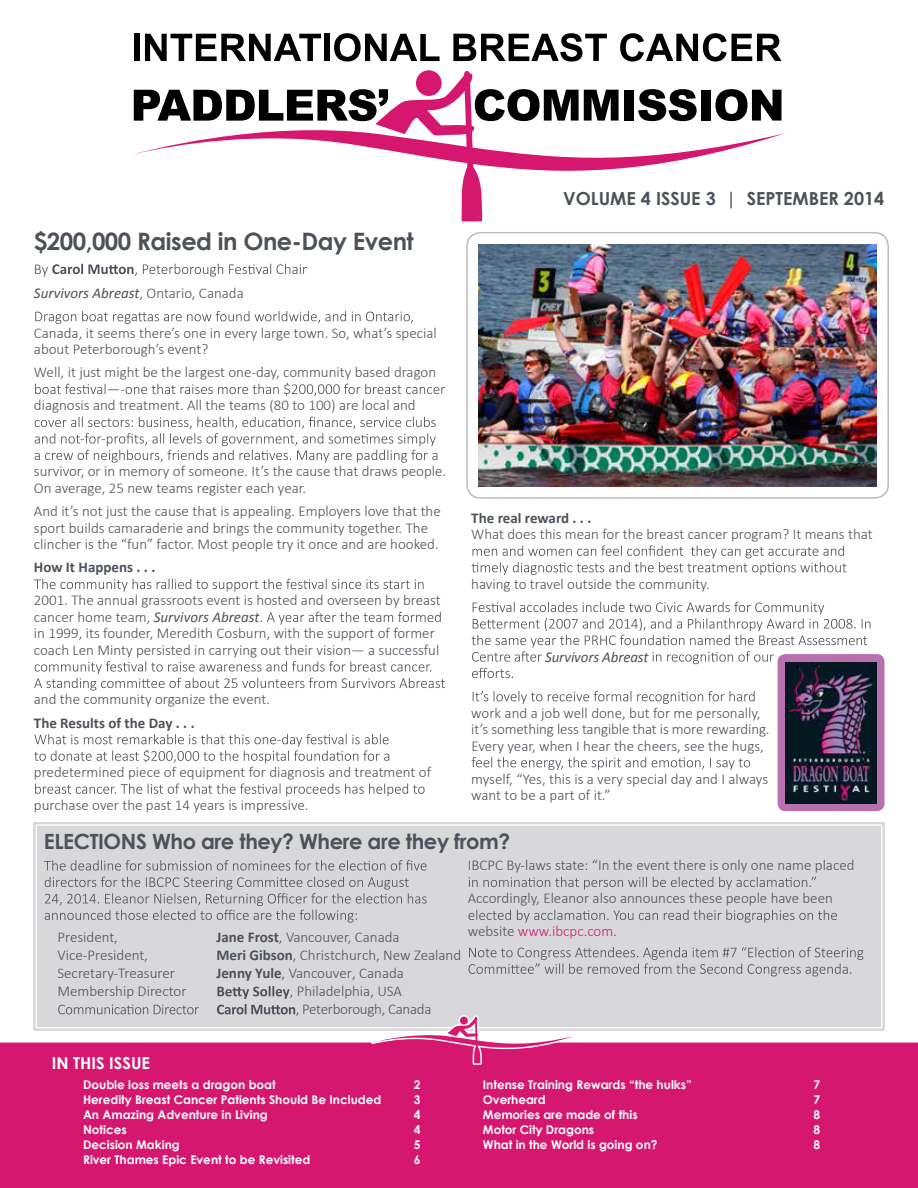
<style>
.page{position:relative;width:918px;height:1188px;background:#fff}
.page>*{position:absolute;margin:0;border:0;box-sizing:border-box;transform-origin:0 0}
.t1{font:700 24px "Century Gothic";letter-spacing:-.02em;color:#4d525a}
.t2{font:700 21px "Century Gothic";letter-spacing:-.02em;color:#4d525a}
.t3{font:700 18px "Century Gothic";color:#4d525a}
.t4{font:700 16.5px "Century Gothic";color:#fff}
.t5{font:300 15px/16.5px "Calibri";color:#4d525a}
.t6{font:700 15px "Calibri";color:#4d525a}
.t7{font:300 15px/18px "Calibri";letter-spacing:-.02em;color:#4d525a}
.t8{font:300 15px "Calibri";color:#d8176f}
.t9{font:italic 15px "Calibri";letter-spacing:-.01em;color:#4d525a}
.t10{font:700 12px "Century Gothic";color:#fff}
.s1{font-weight:400;font-style:italic}
.s2{color:#4d525a}
.s3{font-weight:700}
</style>
<div class="page">
<div style="left:33px;top:822px;width:852px;height:209px;background:#d8d8db"></div>
<div style="left:36px;top:824px;width:846px;height:204px;border:1px solid #fff"></div>
<div style="left:466px;top:232px;width:423px;height:267px;border:2px solid #babcc0;border-radius:14px"></div>
<svg style="left:133px;top:71px;width:652px;height:150px"></svg>
<div style="left:416px;top:70px;width:26px;height:26px;background:#d5176f;border-radius:50%"></div>
<div style="left:134px;top:34px;width:6px;height:27px;background:#000"></div>
<svg style="left:145px;top:34px;width:176px;height:27px"></svg>
<div style="left:324px;top:34px;width:6px;height:27px;background:#000"></div>
<svg style="left:334px;top:33px;width:106px;height:29px"></svg>
<svg style="left:453px;top:33px;width:154px;height:29px"></svg>
<svg style="left:620px;top:33px;width:162px;height:29px"></svg>
<svg style="left:134px;top:89px;width:254px;height:32px"></svg>
<svg style="left:475px;top:89px;width:144px;height:32px"></svg>
<div style="left:624px;top:90px;width:10px;height:31px;background:#000"></div>
<svg style="left:638px;top:89px;width:59px;height:32px"></svg>
<div style="left:701px;top:90px;width:10px;height:31px;background:#000"></div>
<svg style="left:715px;top:89px;width:66px;height:32px"></svg>
<svg style="left:52px;top:264px;width:255px;height:13px"></svg>
<svg style="left:35px;top:311px;width:378px;height:13px"></svg>
<svg style="left:35px;top:383px;width:410px;height:13px"></svg>
<svg style="left:35px;top:417px;width:402px;height:46px"></svg>
<svg style="left:34px;top:579px;width:390px;height:13px"></svg>
<svg style="left:261px;top:612px;width:180px;height:13px"></svg>
<svg style="left:34px;top:661px;width:411px;height:30px"></svg>
<svg style="left:34px;top:734px;width:355px;height:29px"></svg>
<svg style="left:35px;top:783px;width:390px;height:13px"></svg>
<svg style="left:44px;top:860px;width:383px;height:11px;background:#bebfc3"></svg>
<svg style="left:45px;top:877px;width:382px;height:46px;background:#c6c7cb"></svg>
<svg style="left:58px;top:1005px;width:141px;height:9px"></svg>
<svg style="left:217px;top:986px;width:78px;height:28px;background:#afb1b5"></svg>
<svg style="left:472px;top:546px;width:374px;height:29px"></svg>
<svg style="left:472px;top:602px;width:399px;height:76px"></svg>
<svg style="left:473px;top:691px;width:282px;height:13px"></svg>
<svg style="left:472px;top:757px;width:278px;height:13px"></svg>
<div style="left:778px;top:654px;width:106px;height:157px;background:#b870af;border-radius:8px"></div>
<img style="left:785px;top:662px;width:92px;height:141px">
<img style="left:479px;top:244px;width:397px;height:243px">
<div style="left:0;top:1042px;width:918px;height:146px;background:#d5176f"></div>
<svg style="left:371px;top:1015px;width:205px;height:50px"></svg>
<div style="left:460px;top:1017px;width:8px;height:8px;background:#d8176f;border-radius:50%"></div>
<svg style="left:469px;top:877px;width:347px;height:13px;background:#c2c3c7"></svg>
<svg style="left:468px;top:910px;width:369px;height:13px;background:#c2c2c6"></svg>
<svg style="left:469px;top:947px;width:394px;height:29px;background:#c3c4c8"></svg>
<h1 class="t1" style="left:34px;top:223px;width:381px">$200,000 Raised in One-Day Event</h1>
<p class="t5" style="left:34px;top:257px;width:211px;line-height:24px">By<br><span class="s1">Survivors Abreast</span>, Ontario, Canada</p>
<p class="t5" style="left:34px;top:324px;width:404px">Canada, it seems there’s one in every large town. So, what’s special about Peterborough’s event?</p>
<p class="t5" style="left:34px;top:364px;width:404px">Well, it just might be the largest one-day, community based dragon</p>
<p class="t5" style="left:34px;top:397px;width:383px">diagnosis and treatment. All the teams (80 to 100) are local and</p>
<p class="t5" style="left:34px;top:463px;width:414px">survivor, or in memory of someone. It’s the cause that draws people.<br>On average, 25 new teams register each year.</p>
<p class="t5" style="left:34px;top:503px;width:408px">And it’s not just the cause that is appealing. Employers love that the sport builds camaraderie and brings the community together. The clincher is the “fun” factor. Most people try it once and are hooked.</p>
<p class="t6" style="left:34px;top:558px;width:123px">How It Happens . . .</p>
<p class="t5" style="left:34px;top:592px;width:408px">2001. The annual grassroots event is hosted and overseen by breast cancer home team, <span class="s1">Survivors Abreast<br></span>in 1999, its founder, Meredith Cosburn, with the support of former coach Len Minty persisted in carrying out their vision— a successful</p>
<p class="t5" style="left:34px;top:691px;width:238px">and the community organize the event.</p>
<p class="t6" style="left:34px;top:713px;width:162px">The Results of the Day . . .</p>
<p class="t5" style="left:34px;top:764px;width:399px">predetermined piece of equipment for diagnosis and treatment of</p>
<p class="t5" style="left:34px;top:797px;width:276px">purchase over the past 14 years is impressive.</p>
<p class="t3" style="left:563px;top:185px;width:323px">VOLUME 4 ISSUE 3 | SEPTEMBER 2014</p>
<p class="t6" style="left:471px;top:508px;width:122px">The real reward . . .</p>
<p class="t5" style="left:471px;top:526px;width:403px">What does this mean for the breast cancer program? It means that</p>
<p class="t5" style="left:471px;top:575px;width:240px">having to travel outside the community.</p>
<p class="t9" style="left:545px;top:646px;width:105px">Survivors Abreast</p>
<p class="t5" style="left:471px;top:704px;width:300px">work and a job well done, but for me personally, it’s something less tangible that is more rewarding.<br>Every year, when I hear the cheers, see the hugs,</p>
<p class="t5" style="left:471px;top:770px;width:298px">myself, “Yes, this is a very special day and I always want to be a part of it.”</p>
<h2 class="t2" style="left:44px;top:826px;width:468px">ELECTIONS Who are they? Where are they from?</h2>
<p class="t5" style="left:468px;top:857px;width:388px">IBCPC By-laws state: “In the event there is only one name placed</p>
<p class="t5" style="left:468px;top:890px;width:367px">Accordingly, Eleanor also announces these people have been</p>
<p class="t8" style="left:468px;top:922px;width:151px"><span class="s2">website</span> www.ibcpc.com<span class="s2">.</span></p>
<p class="t5" style="left:57px;top:929px;width:62px">President,</p>
<p class="t5" style="left:216px;top:929px;width:185px"><span class="s3">Jane Frost</span>, Vancouver, Canada</p>
<p class="t5" style="left:57px;top:947px;width:92px">Vice-President,</p>
<p class="t5" style="left:216px;top:947px;width:246px"><span class="s3">Meri Gibson</span>, Christchurch, New Zealand</p>
<p class="t5" style="left:57px;top:965px;width:119px">Secretary-Treasurer</p>
<p class="t5" style="left:216px;top:965px;width:189px"><span class="s3">Jenny Yule</span>, Vancouver, Canada</p>
<p class="t5" style="left:57px;top:983px;width:131px">Membership Director</p>
<p class="t7" style="left:296px;top:982px;width:137px;text-indent:-6px">, Philadelphia, USA<br>, Peterborough, Canada</p>
<p class="t4" style="left:52px;top:1050px;width:100px">IN THIS ISSUE</p>
<p class="t10" style="left:83px;top:1076px;width:194px">Double loss meets a dragon boat</p>
<p class="t10" style="left:414px;top:1076px;width:8px">2</p>
<p class="t10" style="left:83px;top:1091px;width:300px">Heredity Breast Cancer Patients Should Be Included</p>
<p class="t10" style="left:414px;top:1091px;width:8px">3</p>
<p class="t10" style="left:83px;top:1106px;width:186px">An Amazing Adventure in Living</p>
<p class="t10" style="left:414px;top:1106px;width:8px">4</p>
<p class="t10" style="left:83px;top:1121px;width:45px">Notices</p>
<p class="t10" style="left:414px;top:1121px;width:8px">4</p>
<p class="t10" style="left:83px;top:1136px;width:98px">Decision Making</p>
<p class="t10" style="left:414px;top:1136px;width:8px">5</p>
<p class="t10" style="left:83px;top:1151px;width:229px">River Thames Epic Event to be Revisited</p>
<p class="t10" style="left:414px;top:1151px;width:8px">6</p>
<p class="t10" style="left:483px;top:1076px;width:211px">Intense Training Rewards “the hulks”</p>
<p class="t10" style="left:814px;top:1076px;width:8px">7</p>
<p class="t10" style="left:483px;top:1091px;width:64px">Overheard</p>
<p class="t10" style="left:814px;top:1091px;width:8px">7</p>
<p class="t10" style="left:483px;top:1106px;width:156px">Memories are made of this</p>
<p class="t10" style="left:814px;top:1106px;width:8px">8</p>
<p class="t10" style="left:483px;top:1121px;width:113px">Motor City Dragons</p>
<p class="t10" style="left:814px;top:1121px;width:8px">8</p>
<p class="t10" style="left:483px;top:1136px;width:176px">What in the World is going on?</p>
<p class="t10" style="left:814px;top:1136px;width:8px">8</p>
</div>
